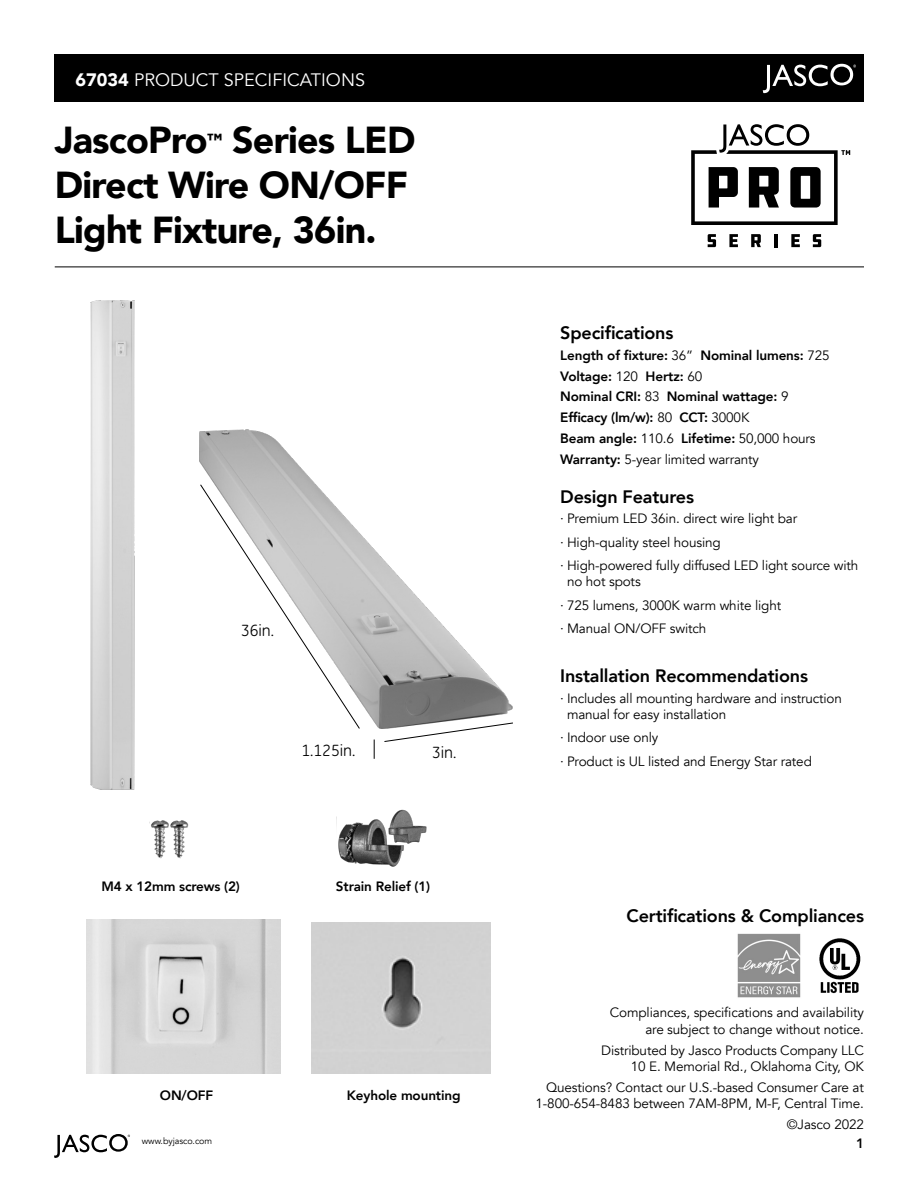
<style>
.page{position:relative;width:918px;height:1188px;background:#fff}
.page>*{position:absolute;margin:0;border:0;box-sizing:border-box;transform-origin:0 0}
.t1{font:900 37.5px/45px "Avenir";letter-spacing:-.02em;color:#000}
.t2{font:800 18px "Avenir";letter-spacing:-.01em;color:#000}
.t3{font:18px "Avenir";color:#fff}
.t4{font:16.5px "GE Inspira";color:#000}
.t5{font:13.5px/23.2px "Avenir";letter-spacing:-.01em;color:#000}
.t6{font:800 13.5px/20.9px "Avenir";letter-spacing:-.01em;color:#000}
.t7{font:9px "Avenir";letter-spacing:-.01em;color:#000}
.s1{font-weight:900}
.s2{font-family:"Gotham";font-size:21.9px}
.s3{font-weight:400}
</style>
<div class="page">
<div style="left:55px;top:55px;width:809px;height:47px;background:#000"></div>
<svg style="left:54px;top:1134px;width:76px;height:24px"></svg>
<hr style="left:55px;top:267px;width:809px;height:1px;background:#000">
<svg style="left:763px;top:64px;width:93px;height:29px"></svg>
<img style="left:819px;top:938px;width:42px;height:56px">
<svg style="left:708px;top:234px;width:8px;height:13px"></svg>
<svg style="left:729px;top:234px;width:9px;height:13px"></svg>
<svg style="left:751px;top:234px;width:10px;height:13px"></svg>
<hr style="left:774px;top:234px;width:4px;height:13px;background:#000">
<svg style="left:791px;top:234px;width:9px;height:13px"></svg>
<svg style="left:813px;top:234px;width:8px;height:13px"></svg>
<svg style="left:691px;top:124px;width:159px;height:101px"></svg>
<img style="left:86px;top:919px;width:195px;height:155px">
<img style="left:311px;top:922px;width:179px;height:151px">
<img style="left:338px;top:809px;width:89px;height:58px">
<img style="left:151px;top:820px;width:38px;height:39px">
<img style="left:737px;top:933px;width:64px;height:65px">
<img style="left:200px;top:430px;width:313px;height:298px">
<img style="left:91px;top:301px;width:44px;height:489px">
<svg style="left:200px;top:484px;width:160px;height:245px"></svg>
<svg style="left:384px;top:722px;width:129px;height:20px"></svg>
<svg style="left:374px;top:740px;width:1px;height:19px"></svg>
<h2 class="t3" style="left:76px;top:69px;width:291px"><span class="s1">67034</span> PRODUCT SPECIFICATIONS</h2>
<h1 class="t1" style="left:55px;top:116px;width:362px">JascoPro<span class="s2">™</span> Series LED<br>Direct Wire ON/OFF<br>Light Fixture, 36in.</h1>
<p class="t4" style="left:241px;top:620px;width:35px">36in.</p>
<p class="t4" style="left:302px;top:740px;width:55px">1.125in.</p>
<p class="t4" style="left:432px;top:743px;width:26px">3in.</p>
<p class="t6" style="left:101px;top:876px;width:140px">M4 x 12mm screws (2)</p>
<p class="t6" style="left:336px;top:876px;width:96px">Strain Relief (1)</p>
<p class="t6" style="left:160px;top:1085px;width:55px">ON/OFF</p>
<p class="t6" style="left:347px;top:1085px;width:115px">Keyhole mounting</p>
<h2 class="t2" style="left:560px;top:319px;width:115px">Specifications</h2>
<p class="t6" style="left:560px;top:345px;width:271px">Length of fixture: <span class="s3">36”</span> Nominal lumens: <span class="s3">725<br></span>Voltage: <span class="s3">120</span> Hertz: <span class="s3">60<br></span>Nominal CRI: <span class="s3">83</span> Nominal wattage: <span class="s3">9<br></span>Efficacy (lm/w): <span class="s3">80</span> CCT: <span class="s3">3000K<br></span>Beam angle: <span class="s3">110.6</span> Lifetime: <span class="s3">50,000 hours </span>Warranty: <span class="s3">5-year limited warranty</span></p>
<h2 class="t2" style="left:560px;top:482px;width:135px">Design Features</h2>
<p class="t5" style="left:560px;top:507px;width:300px">∙ Premium LED 36in. direct wire light bar<br>∙ High-quality steel housing<br>∙ High-powered fully diffused LED light source with</p>
<p class="t5" style="left:560px;top:570px;width:223px;text-indent:7px">no hot spots<br>∙ 725 lumens, 3000K warm white light ∙ Manual ON/OFF switch</p>
<h2 class="t2" style="left:560px;top:662px;width:249px">Installation Recommendations</h2>
<p class="t5" style="left:567px;top:690px;width:276px;line-height:16.5px;text-indent:-7px">∙ Includes all mounting hardware and instruction manual for easy installation</p>
<p class="t5" style="left:560px;top:726px;width:253px">∙ Indoor use only<br>∙ Product is UL listed and Energy Star rated</p>
<h2 class="t2" style="left:627px;top:902px;width:239px">Certifications &amp; Compliances</h2>
<p class="t5" style="left:610px;top:1005px;width:256px;line-height:16.5px;text-align:right">Compliances, specifications and availability are subject to change without notice.</p>
<p class="t5" style="left:601px;top:1042px;width:264px;line-height:16.5px;text-align:right">Distributed by Jasco Products Company LLC<br>10 E. Memorial Rd., Oklahoma City, OK</p>
<p class="t5" style="left:536px;top:1079px;width:330px;line-height:16.5px;text-align:right">Questions? Contact our U.S.-based Consumer Care at<br>1-800-654-8483 between 7AM-8PM, M-F, Central Time.</p>
<p class="t5" style="left:787px;top:1113px;width:79px">©Jasco 2022</p>
<p class="t7" style="left:142px;top:1135px;width:72px">www.byjasco.com</p>
<p class="t6" style="left:856px;top:1133px;width:9px">1</p>
</div>
